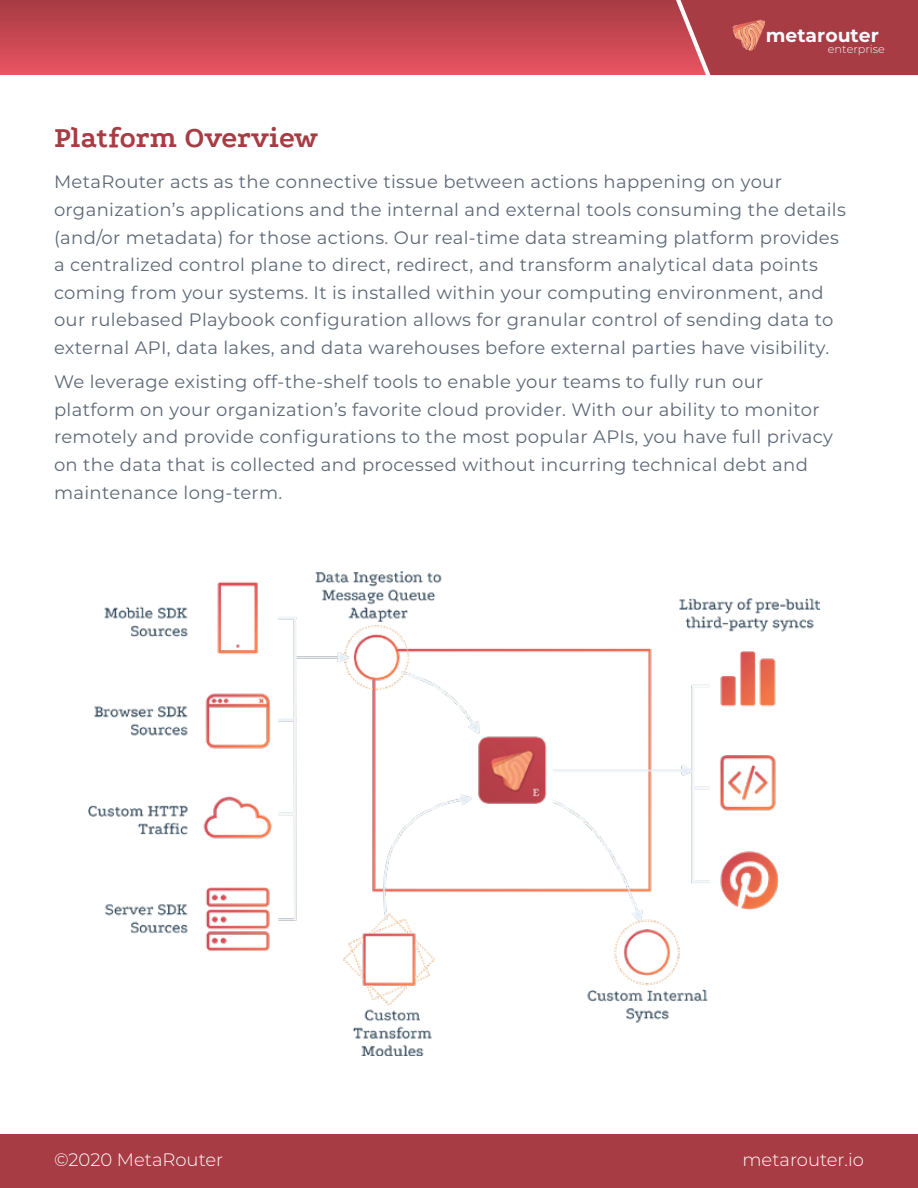
<style>
.page{position:relative;width:918px;height:1188px;background:#fff}
.page>*{position:absolute;margin:0;border:0;box-sizing:border-box;transform-origin:0 0}
.t1{font:700 30px "Podkova";letter-spacing:-.005em;color:#a83c44}
.t2{font:700 18.75px "Montserrat";color:#f4fbfe}
.t3{font:18px/27.6px "Montserrat";letter-spacing:.02em;color:#5d6876}
.t4{font:300 18px "Montserrat";color:#fff}
.t5{font:300 11.25px "Montserrat";color:#f4fbfe}
</style>
<div class="page">
<img style="left:88px;top:572px;width:731px;height:484px">
<div style="left:706px;top:0;width:212px;height:75px;background:#a83c44"></div>
<img style="left:733px;top:19px;width:31px;height:1px">
<img style="left:733px;top:20px;width:1px;height:21px">
<img style="left:734px;top:20px;width:2px;height:31px">
<img style="left:736px;top:20px;width:29px;height:31px">
<svg style="left:0;top:0;width:706px;height:75px;background:#c74853"></svg>
<div style="left:0;top:1134px;width:918px;height:54px;background:#a83c44"></div>
<p class="t2" style="left:766px;top:22px;width:114px">metarouter</p>
<p class="t5" style="left:828px;top:41px;width:59px">enterprise</p>
<h1 class="t1" style="left:54px;top:116px;width:265px">Platform Overview</h1>
<p class="t3" style="left:54px;top:168px;width:793px">MetaRouter acts as the connective tissue between actions happening on your organization’s applications and the internal and external tools consuming the details (and/or metadata) for those actions. Our real-time data streaming platform provides a centralized control plane to direct, redirect, and transform analytical data points coming from your systems. It is installed within your computing environment, and our rulebased Playbook configuration allows for granular control of sending data to external API, data lakes, and data warehouses before external parties have visibility.</p>
<p class="t3" style="left:54px;top:367px;width:780px">We leverage existing off-the-shelf tools to enable your teams to fully run our platform on your organization’s favorite cloud provider. With our ability to monitor remotely and provide configurations to the most popular APIs, you have full privacy on the data that is collected and processed without incurring technical debt and maintenance long-term.</p>
<p class="t4" style="left:54px;top:1148px;width:171px">©2020 MetaRouter</p>
<p class="t4" style="left:742px;top:1148px;width:123px">metarouter.io</p>
</div>
